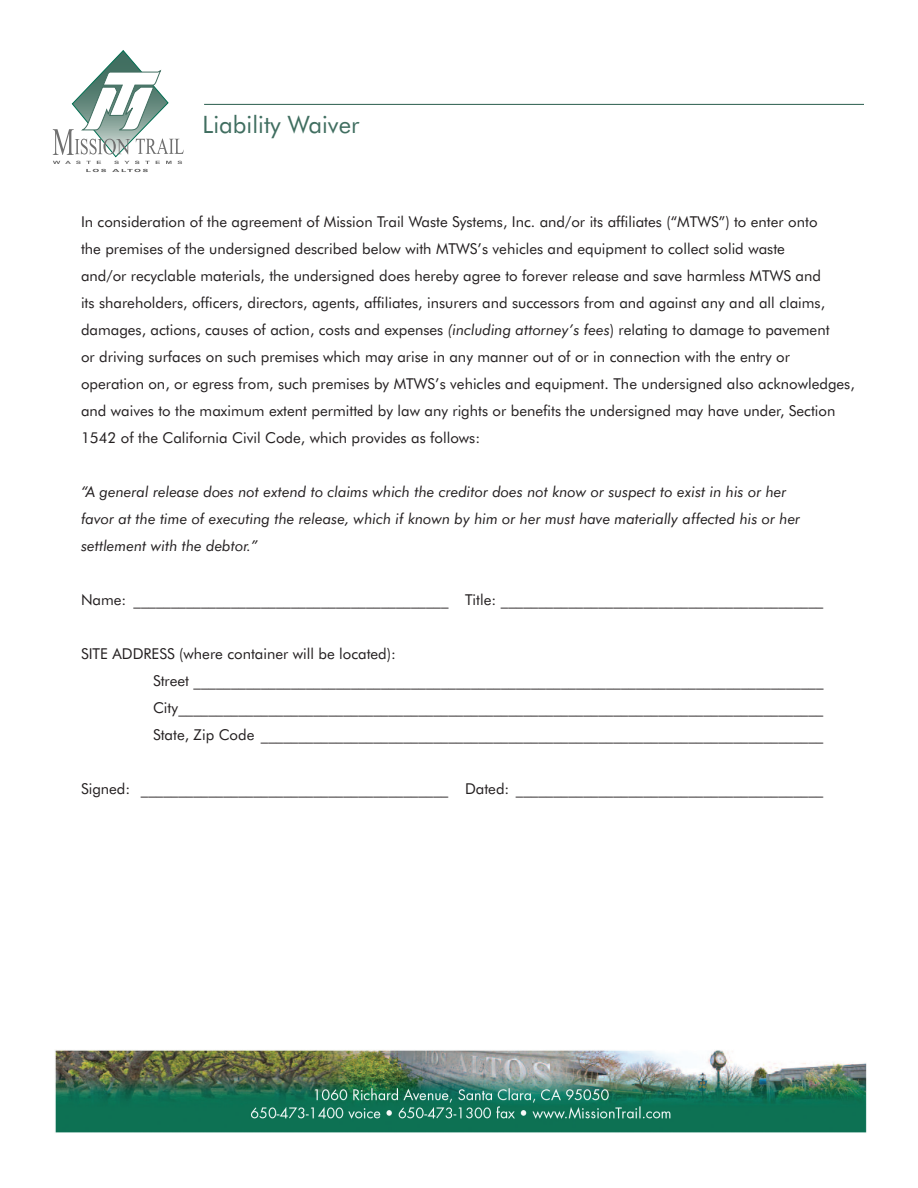
<style>
.page{position:relative;width:918px;height:1188px;background:#fff}
.page>*{position:absolute;margin:0;border:0;box-sizing:border-box;transform-origin:0 0}
.t1{font:24px "Futura BT";color:#406e60}
.t2{font:15px/27px "Futura BT";color:#231f20}
.t3{font:italic 15px "Futura BT";color:#231f20}
.s1{font-style:italic}
</style>
<div class="page">
<svg style="left:53px;top:50px;width:131px;height:122px"></svg>
<hr style="left:204px;top:104px;width:660px;height:1px;background:#406e60">
<img style="left:55px;top:1050px;width:812px;height:83px">
<p class="t1" style="left:202px;top:110px;width:158px">Liability Waiver</p>
<p class="t2" style="left:81px;top:209px;width:738px">In consideration of the agreement of Mission Trail Waste Systems, Inc. and/or its affiliates (“MTWS”) to enter onto</p>
<p class="t2" style="left:81px;top:236px;width:705px">the premises of the undersigned described below with MTWS’s vehicles and equipment to collect solid waste</p>
<p class="t2" style="left:81px;top:263px;width:742px">and/or recyclable materials, the undersigned does hereby agree to forever release and save harmless MTWS and</p>
<p class="t2" style="left:81px;top:290px;width:746px">its shareholders, officers, directors, agents, affiliates, insurers and successors from and against any and all claims,</p>
<p class="t2" style="left:81px;top:317px;width:750px">damages, actions, causes of action, costs and expenses <span class="s1">(including attorney’s fees</span>) relating to damage to pavement</p>
<p class="t2" style="left:81px;top:344px;width:711px">or driving surfaces on such premises which may arise in any manner out of or in connection with the entry or</p>
<p class="t2" style="left:81px;top:371px;width:775px">operation on, or egress from, such premises by MTWS’s vehicles and equipment. The undersigned also acknowledges, and waives to the maximum extent permitted by law any rights or benefits the undersigned may have under, Section<br>1542 of the California Civil Code, which provides as follows:</p>
<p class="t3" style="left:81px;top:483px;width:707px">“A general release does not extend to claims which the creditor does not know or suspect to exist in his or her</p>
<p class="t3" style="left:81px;top:510px;width:721px">favor at the time of executing the release, which if known by him or her must have materially affected his or her</p>
<p class="t3" style="left:81px;top:537px;width:179px">settlement with the debtor.”</p>
<p class="t2" style="left:81px;top:587px;width:744px">Name: __________________________________________ Title: ___________________________________________</p>
<p class="t2" style="left:81px;top:641px;width:316px">SITE ADDRESS (where container will be located):</p>
<p class="t2" style="left:153px;top:668px;width:672px">Street ____________________________________________________________________________________</p>
<p class="t2" style="left:153px;top:695px;width:672px">City______________________________________________________________________________________</p>
<p class="t2" style="left:153px;top:722px;width:672px">State, Zip Code ___________________________________________________________________________</p>
<p class="t2" style="left:81px;top:776px;width:744px">Signed: _________________________________________ Dated: _________________________________________</p>
</div>
